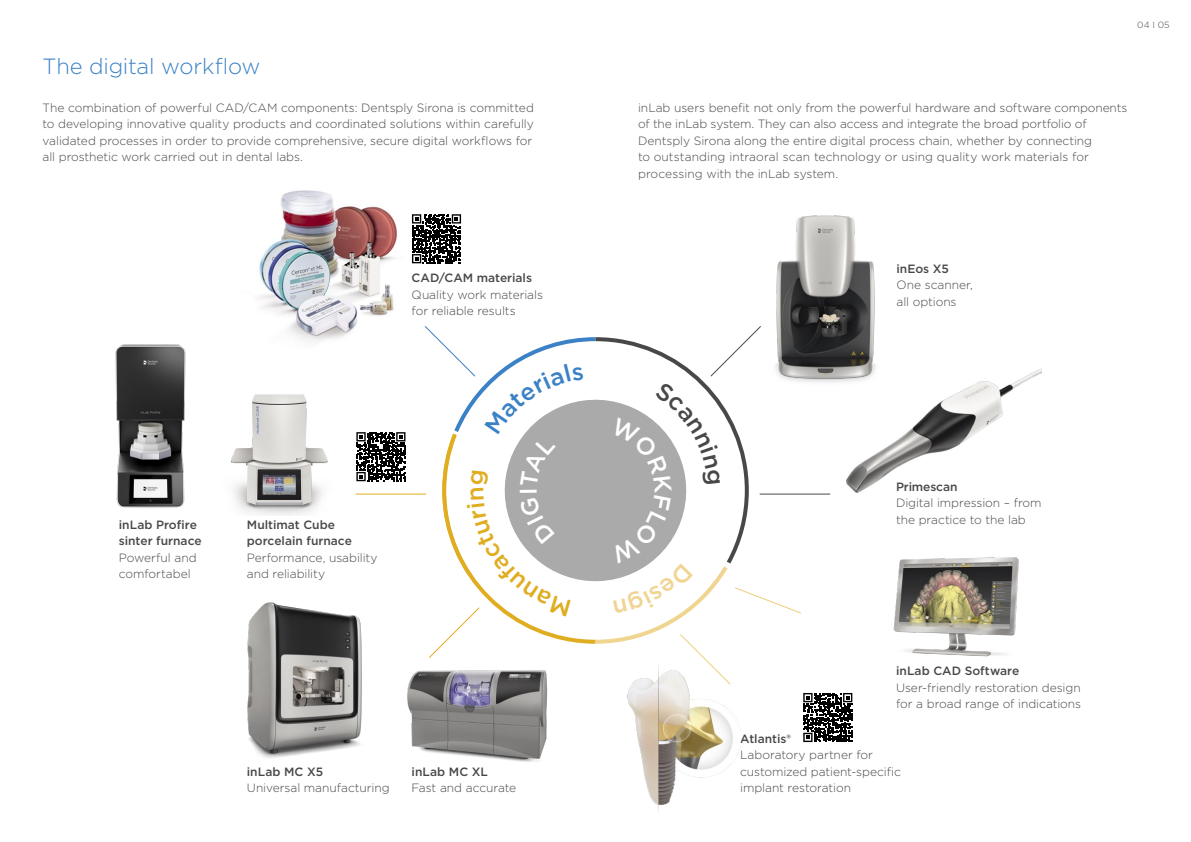
<style>
.page{position:relative;width:1191px;height:842px;background:#fff}
.page>*{position:absolute;margin:0;border:0;box-sizing:border-box;transform-origin:0 0}
.t1{font:300 22px "Gotham";letter-spacing:-.01em;color:#3a81c5}
.t2{font:300 12px/16.5px "Gotham";letter-spacing:-.005em;color:#484848}
.t3{font:500 12px/16.5px "Gotham";color:#484848}
.t4{font:300 9px "Gotham";color:#484848}
</style>
<div class="page">
<img style="left:258px;top:190px;width:139px;height:152px">
<img style="left:407px;top:670px;width:141px;height:92px">
<img style="left:247px;top:602px;width:115px;height:156px">
<img style="left:776px;top:215px;width:99px;height:168px">
<img style="left:838px;top:364px;width:203px;height:129px">
<hr style="left:356px;top:494px;width:70px;height:1px;background:#e0ad20">
<hr style="left:760px;top:494px;width:70px;height:1px;background:#484848">
<img style="left:893px;top:557px;width:126px;height:100px">
<svg style="left:412px;top:214px;width:49px;height:49px"></svg>
<svg style="left:356px;top:432px;width:50px;height:50px"></svg>
<svg style="left:356px;top:432px;width:49px;height:49px"></svg>
<svg style="left:803px;top:693px;width:49px;height:49px"></svg>
<img style="left:627px;top:685px;width:113px;height:127px">
<img style="left:231px;top:394px;width:97px;height:121px">
<img style="left:115px;top:344px;width:71px;height:164px">
<svg style="left:424px;top:325px;width:378px;height:360px"></svg>
<h1 class="t1" style="left:43px;top:53px;width:219px">The digital workflow</h1>
<p class="t2" style="left:43px;top:99px;width:493px">The combination of powerful CAD/CAM components: Dentsply Sirona is committed to developing innovative quality products and coordinated solutions within carefully validated processes in order to provide comprehensive, secure digital workflows for all prosthetic work carried out in dental labs.</p>
<p class="t3" style="left:412px;top:269px;width:122px">CAD/CAM materials</p>
<p class="t2" style="left:412px;top:286px;width:133px">Quality work materials for reliable results</p>
<p class="t3" style="left:119px;top:516px;width:84px">inLab Profire sinter furnace</p>
<p class="t2" style="left:119px;top:549px;width:79px">Powerful and comfortabel</p>
<p class="t3" style="left:247px;top:516px;width:107px">Multimat Cube porcelain furnace</p>
<p class="t2" style="left:247px;top:549px;width:132px">Performance, usability and reliability</p>
<p class="t3" style="left:247px;top:763px;width:78px">inLab MC X5</p>
<p class="t2" style="left:247px;top:779px;width:144px">Universal manufacturing</p>
<p class="t3" style="left:411px;top:763px;width:78px">inLab MC XL</p>
<p class="t2" style="left:411px;top:779px;width:106px">Fast and accurate</p>
<p class="t4" style="left:1137px;top:19px;width:34px">04 I 05</p>
<p class="t2" style="left:638px;top:99px;width:491px">inLab users benefit not only from the powerful hardware and software components of the inLab system. They can also access and integrate the broad portfolio of Dentsply Sirona along the entire digital process chain, whether by connecting<br>to outstanding intraoral scan technology or using quality work materials for processing with the inLab system.</p>
<p class="t3" style="left:896px;top:260px;width:54px">inEos X5</p>
<p class="t2" style="left:896px;top:277px;width:78px">One scanner, all options</p>
<p class="t3" style="left:896px;top:478px;width:63px">Primescan</p>
<p class="t2" style="left:896px;top:495px;width:147px">Digital impression – from the practice to the lab</p>
<p class="t3" style="left:896px;top:663px;width:125px">inLab CAD Software</p>
<p class="t2" style="left:896px;top:679px;width:187px">User-friendly restoration design for a broad range of indications</p>
<p class="t3" style="left:740px;top:730px;width:53px">Atlantis®</p>
<p class="t2" style="left:740px;top:746px;width:162px">Laboratory partner for customized patient-specific implant restoration</p>
</div>
